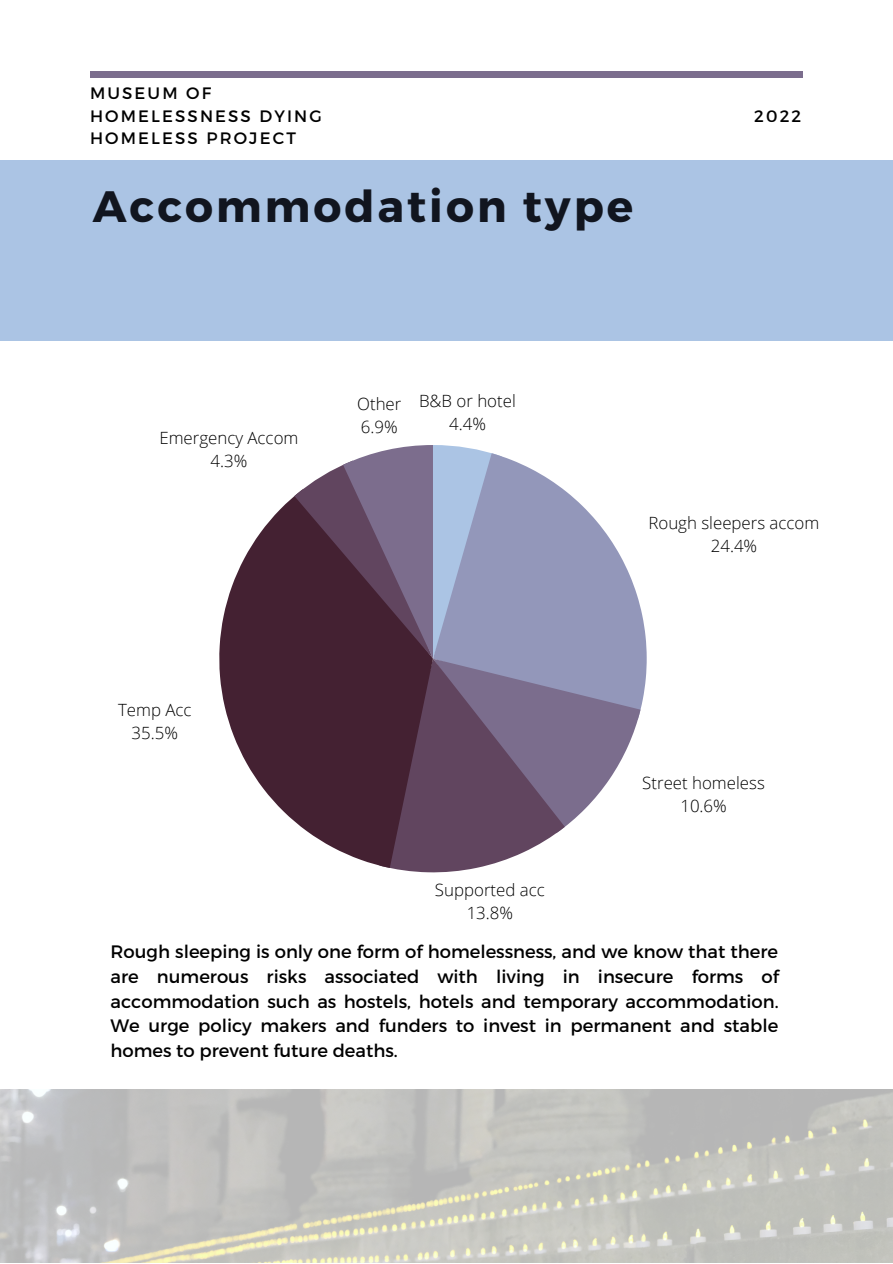
<style>
.page{position:relative;width:893px;height:1264px;background:#fff}
.page>*{position:absolute;margin:0;border:0;box-sizing:border-box;transform-origin:0 0}
.t1{font:700 43.95px "Montserrat";letter-spacing:.07em;color:#11151f}
.t2{font:18px/24.8px "Montserrat";color:#000;text-align:justify}
.t3{font:300 16.8px/23px "Open Sans";color:#000;text-align:center}
.t4{font:16.5px/22.5px "Montserrat";letter-spacing:.13em;color:#000}
</style>
<div class="page">
<div style="left:90px;top:72px;width:712px;height:6px;background:#7b6d8d"></div>
<div style="left:0;top:161px;width:892px;height:180px;background:#abc4e4"></div>
<img style="left:0;top:1089px;width:892px;height:173px">
<svg style="left:433px;top:456px;width:213px;height:256px;fill:#9397ba"></svg>
<svg style="left:391px;top:709px;width:249px;height:163px"></svg>
<svg style="left:219px;top:496px;width:214px;height:372px;fill:#442132"></svg>
<svg style="left:294px;top:445px;width:208px;height:213px;background:#7c708a"></svg>
<p class="t4" style="left:90px;top:81px;width:233px">MUSEUM OF<br>HOMELESSNESS DYING<br>HOMELESS PROJECT</p>
<h1 class="t1" style="left:93px;top:178px;width:542px">Accommodation type</h1>
<p class="t4" style="left:754px;top:104px;width:48px">2022</p>
<p class="t3" style="left:159px;top:426px;width:140px">Emergency Accom<br>4.3%</p>
<p class="t3" style="left:357px;top:392px;width:46px;text-align:left">Other<br>6.9%</p>
<p class="t3" style="left:419px;top:389px;width:98px">B&amp;B or hotel<br>4.4%</p>
<p class="t3" style="left:118px;top:697px;width:75px">Temp Acc<br>35.5%</p>
<p class="t3" style="left:435px;top:878px;width:111px">Supported acc<br>13.8%</p>
<p class="t3" style="left:648px;top:510px;width:172px">Rough sleepers accom<br>24.4%</p>
<p class="t3" style="left:642px;top:770px;width:124px">Street homeless<br>10.6%</p>
<p class="t2" style="left:111px;top:938px;width:669px">Rough sleeping is only one form of homelessness, and we know that there are numerous risks associated with living in insecure forms of accommodation such as hostels, hotels and temporary accommodation.<br>We urge policy makers and funders to invest in permanent and stable homes to prevent future deaths.</p>
</div>
